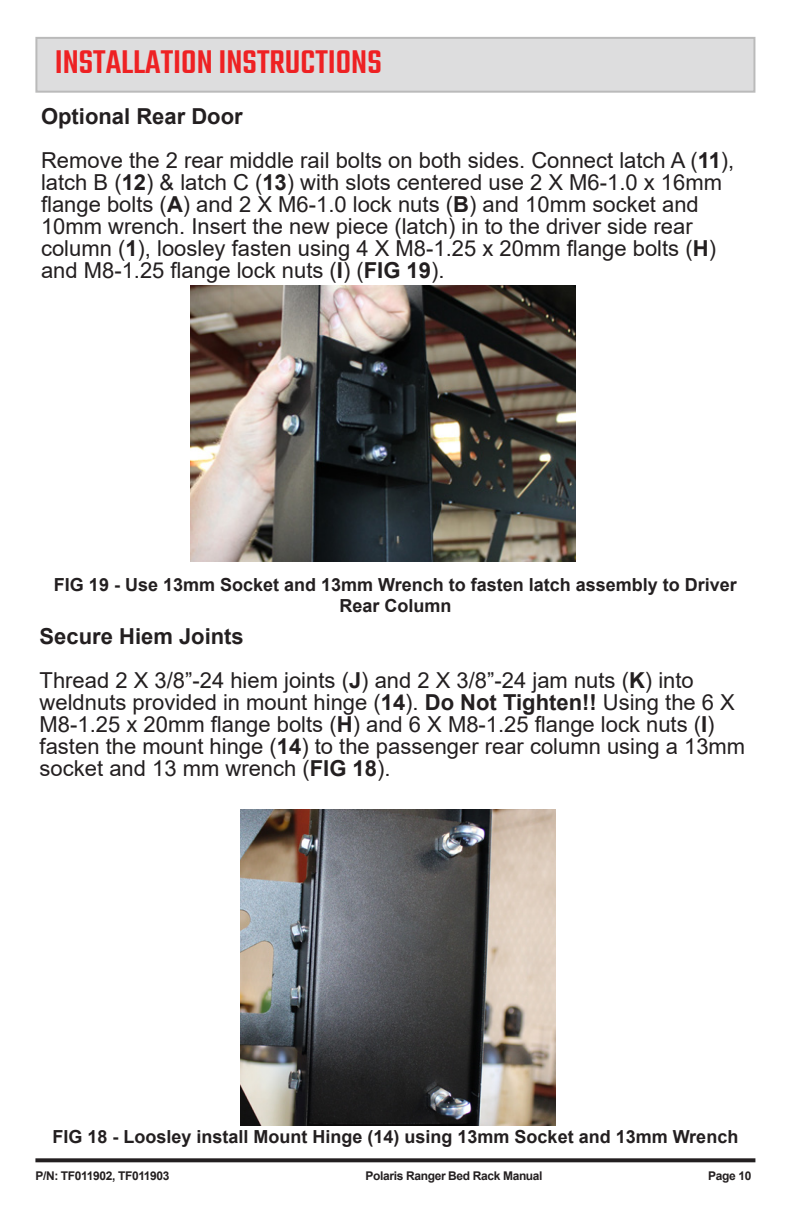
<style>
.page{position:relative;width:792px;height:1224px;background:#fff}
.page>*{position:absolute;margin:0;border:0;box-sizing:border-box;transform-origin:0 0}
.t1{font:500 36px "Teko";color:#ee2123}
.t2{font:22px/22px "Arial";color:#231f20}
.t3{font:700 22px "Arial";color:#231f20}
.t4{font:700 18px/21.6px "Arial";color:#231f20;text-align:center}
.t5{font:700 12px "Arial";letter-spacing:-.03em;color:#231f20}
.s1{font-weight:700}
</style>
<div class="page">
<svg style="left:35px;top:1158px;width:720px;height:4px;background:#343132"></svg>
<div style="left:36px;top:38px;width:718px;height:54px;background:#ddddde"></div>
<div style="left:35px;top:37px;width:720px;height:56px;border:2px solid #bababa"></div>
<img style="left:241px;top:809px;width:314px;height:317px">
<img style="left:191px;top:285px;width:385px;height:276px">
<p class="t1" style="left:55px;top:41px;width:328px">INSTALLATION INSTRUCTIONS</p>
<p class="t3" style="left:41px;top:101px;width:203px">Optional Rear Door</p>
<p class="t2" style="left:41px;top:149px;width:695px">Remove the 2 rear middle rail bolts on both sides. Connect latch A (<span class="s1">11</span>), latch B (<span class="s1">12</span>) &amp; latch C (<span class="s1">13</span>) with slots centered use 2 X M6-1.0 x 16mm flange bolts (<span class="s1">A</span>) and 2 X M6-1.0 lock nuts (<span class="s1">B</span>) and 10mm socket and 10mm wrench. Insert the new piece (latch) in to the driver side rear column (<span class="s1">1</span>), loosley fasten using 4 X M8-1.25 x 20mm flange bolts (<span class="s1">H</span>) and M8-1.25 flange lock nuts (<span class="s1">I</span>) (<span class="s1">FIG 19</span>).</p>
<p class="t4" style="left:54px;top:574px;width:684px">FIG 19 - Use 13mm Socket and 13mm Wrench to fasten latch assembly to Driver<br>Rear Column</p>
<p class="t3" style="left:40px;top:621px;width:206px">Secure Hiem Joints</p>
<p class="t2" style="left:40px;top:670px;width:707px">Thread 2 X 3/8”-24 hiem joints (<span class="s1">J</span>) and 2 X 3/8”-24 jam nuts (<span class="s1">K</span>) into weldnuts provided in mount hinge (<span class="s1">14</span>). <span class="s1">Do Not Tighten!!</span> Using the 6 X M8-1.25 x 20mm flange bolts (<span class="s1">H</span>) and 6 X M8-1.25 flange lock nuts (<span class="s1">I</span>) fasten the mount hinge (<span class="s1">14</span>) to the passenger rear column using a 13mm socket and 13 mm wrench (<span class="s1">FIG 18</span>).</p>
<p class="t4" style="left:53px;top:1126px;width:687px">FIG 18 - Loosley install Mount Hinge (14) using 13mm Socket and 13mm Wrench</p>
<p class="t5" style="left:35px;top:1167px;width:136px">P/N: TF011902, TF011903</p>
<p class="t5" style="left:366px;top:1167px;width:178px">Polaris Ranger Bed Rack Manual</p>
<p class="t5" style="left:708px;top:1167px;width:45px">Page 10</p>
</div>
